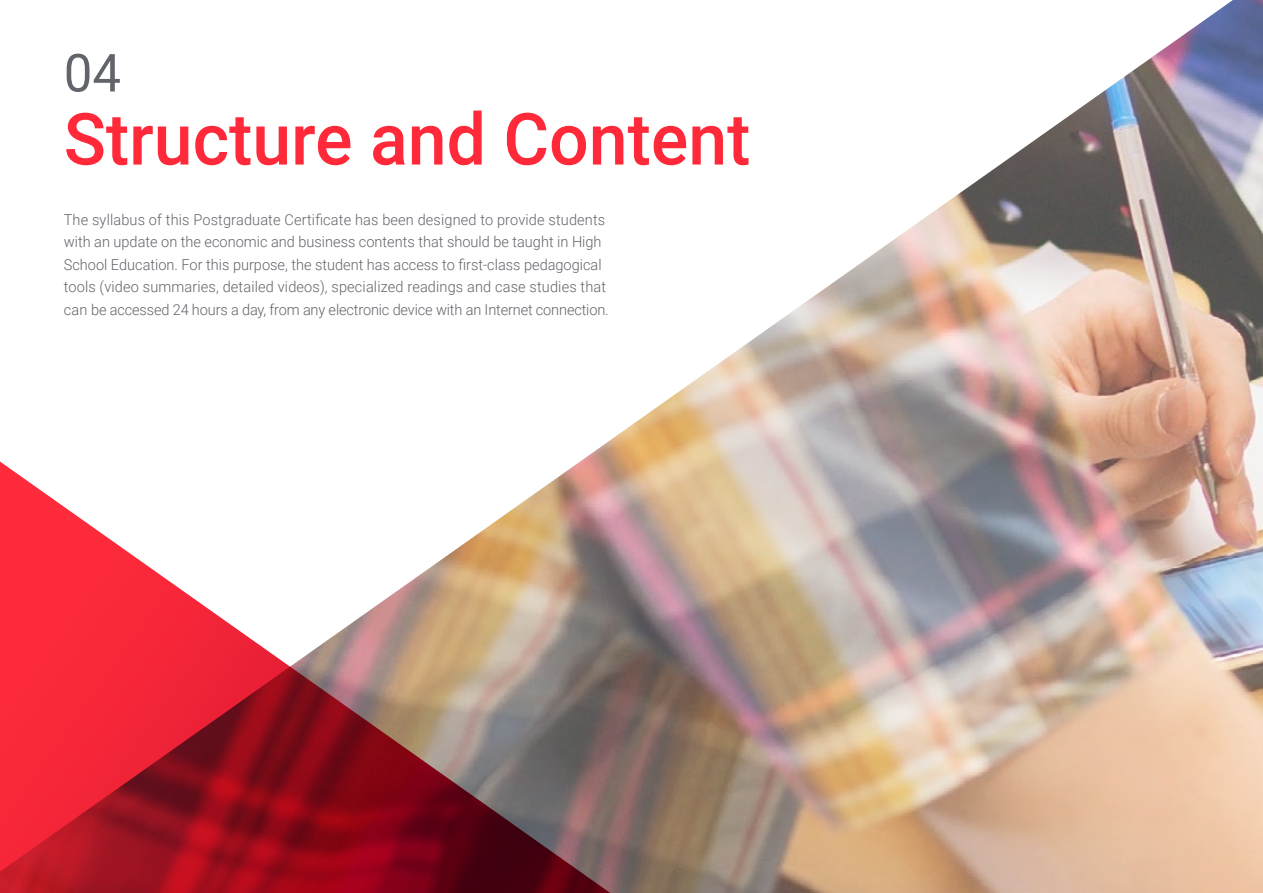
<style>
.page{position:relative;width:1263px;height:893px;background:#fff}
.page>*{position:absolute;margin:0;border:0;box-sizing:border-box;transform-origin:0 0}
.t1{font:500 72px "Roboto";color:#ff293a}
.t2{font:52.5px "Roboto";color:#61646a}
.t3{font:300 15px/22.5px "Roboto";color:#61646a}
</style>
<div class="page">
<img style="left:602px;top:0;width:661px;height:893px">
<svg style="left:0;top:446px;width:640px;height:447px"></svg>
<h2 class="t2" style="left:64px;top:36px;width:59px">04</h2>
<h1 class="t1" style="left:64px;top:89px;width:688px">Structure and Content</h1>
<p class="t3" style="left:64px;top:207px;width:546px">The syllabus of this Postgraduate Certificate has been designed to provide students with an update on the economic and business contents that should be taught in High School Education. For this purpose, the student has access to first-class pedagogical tools (video summaries, detailed videos), specialized readings and case studies that can be accessed 24 hours a day, from any electronic device with an Internet connection.</p>
</div>
